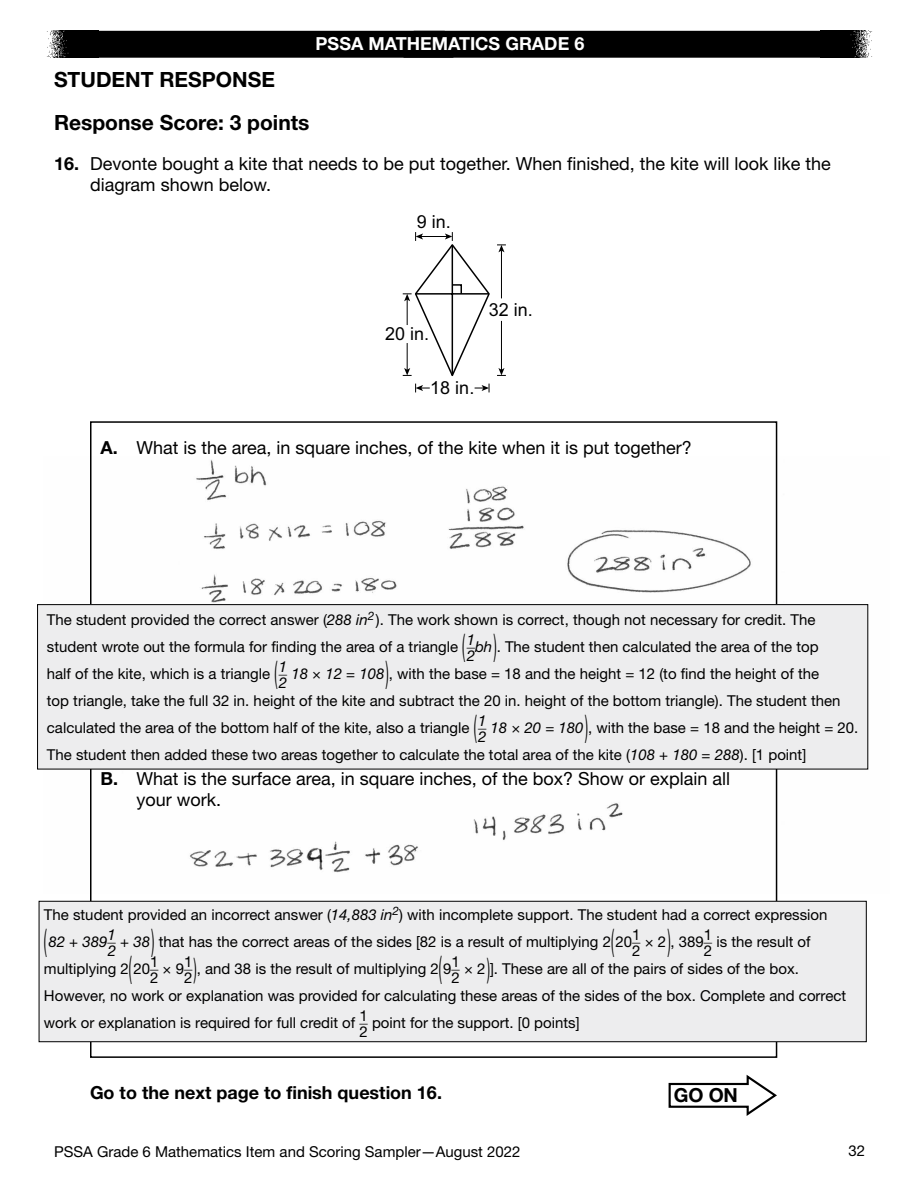
<style>
.page{position:relative;width:918px;height:1188px;background:#fff}
.page>*{position:absolute;margin:0;border:0;box-sizing:border-box;transform-origin:0 0}
.t1{font:700 21px "Helvetica Neue LT Std";color:#000}
.t2{font:700 19.35px "Helvetica Neue LT Std";color:#000}
.t3{font:18px/21.6px "Helvetica Neue LT Std";color:#000}
.t4{font:700 18px "Helvetica Neue LT Std";color:#000}
.t5{font:700 18px "Helvetica Neue LT Std";color:#fff}
.t6{font:15px/27px "Helvetica Neue LT Std";color:#000}
.t7{font:italic 15px/16.4px "Helvetica Neue LT Std";color:#000}
.s1{font-weight:700}
.s2{font-style:italic}
.s3{font-size:30.45px}
.s4{font-size:27.6px}
</style>
<div class="page">
<img style="left:47px;top:31px;width:51px;height:27px">
<img style="left:820px;top:31px;width:52px;height:27px">
<div style="left:98px;top:31px;width:722px;height:27px;background:#000"></div>
<hr style="left:501px;top:250px;width:1px;height:48px;background:#000">
<svg style="left:497px;top:245px;width:9px;height:7px"></svg>
<hr style="left:501px;top:321px;width:1px;height:49px;background:#000">
<svg style="left:497px;top:368px;width:9px;height:8px"></svg>
<svg style="left:403px;top:232px;width:87px;height:160px"></svg>
<img style="left:43px;top:456px;width:826px;height:437px">
<svg style="left:669px;top:1075px;width:108px;height:41px"></svg>
<div style="left:38px;top:605px;width:830px;height:164px;background:#ededee"></div>
<div style="left:37px;top:604px;width:831px;height:165px;border:1px solid #000"></div>
<div style="left:39px;top:901px;width:827px;height:141px;background:#ededee"></div>
<div style="left:39px;top:901px;width:828px;height:141px;border:1px solid #000"></div>
<p class="t5" style="left:316px;top:33px;width:270px">PSSA MATHEMATICS GRADE 6</p>
<p class="t1" style="left:54px;top:67px;width:222px">STUDENT RESPONSE</p>
<p class="t1" style="left:54px;top:110px;width:257px">Response Score: 3 points</p>
<p class="t3" style="left:90px;top:152px;width:742px;text-indent:-36px"><span class="s1">16 .</span> Devonte bought a kite that needs to be put together . When finished, the kite will look like the diagram shown below .</p>
<p class="t3" style="left:100px;top:436px;width:593px"><span class="s1">A .</span> What is the area, in square inches, of the kite when it is put together?</p>
<p class="t6" style="left:47px;top:606px;width:773px">The student provided the correct answer (<span class="s2">288 in</span><sup>2</sup> ) . The work shown is correct, though not necessary for credit . The student wrote out the formula for finding the area of a triangle <span class="s3">(</span> <sup>1</sup><span class="s2">bh</span> <span class="s3">)</span> . The student then calculated the area of the top</p>
<p class="t6" style="left:47px;top:647px;width:774px;line-height:17.4px;text-indent:420px"><span class="s2">2<br></span>half of the kite, which is a triangle <span class="s3">(</span> <sup>1</sup> <span class="s2">18 × 12 = 108</span> <span class="s3">)</span> , with the base = 18 and the height = 12 (to find the height of the</p>
<p class="t7" style="left:279px;top:674px;width:10px">2</p>
<p class="t6" style="left:47px;top:687px;width:813px">top triangle, take the full 32 in . height of the kite and subtract the 20 in . height of the bottom triangle) . The student then calculated the area of the bottom half of the kite, also a triangle <span class="s3">(</span> <sup>1</sup> <span class="s2">18 × 20 = 180</span> <span class="s3">)</span> , with the base = 18 and the height = 20 .</p>
<p class="t3" style="left:699px;top:686px;width:12px">2</p>
<p class="t3" style="left:101px;top:710px;width:212px">by 9 <sup>__</sup>1 inches by 2 inches .</p>
<p class="t3" style="left:141px;top:722px;width:12px">2</p>
<p class="t3" style="left:136px;top:767px;width:595px;text-indent:-36px"><span class="s1">B .</span> What is the surface area, in square inches, of the box? Show or explain all your work .</p>
<p class="t6" style="left:47px;top:728px;width:761px;line-height:17.4px;text-indent:431px"><span class="s2">2<br></span>The student then added these two areas together to calculate the total area of the kite (<span class="s2">108 + 180 = 288</span>) . [1 point]</p>
<p class="t6" style="left:44px;top:901px;width:785px">The student provided an incorrect answer (<span class="s2">14,883 in</span><sup>2</sup>) with incomplete support . The student had a correct expression <span class="s3">(</span> <span class="s2">82 + 389</span></p>
<p class="t7" style="left:107px;top:926px;width:10px">1<br>2</p>
<p class="t6" style="left:120px;top:928px;width:513px"><span class="s2">+ 38</span> <span class="s3">)</span> that has the correct areas of the sides [82 is a result of multiplying 2 <span class="s3">(</span> 20</p>
<p class="t6" style="left:632px;top:926px;width:10px;line-height:16.4px">1<br>2</p>
<p class="t6" style="left:645px;top:928px;width:61px">× 2<span class="s3">)</span>, 389</p>
<p class="t6" style="left:704px;top:926px;width:10px;line-height:16.4px">1<br>2</p>
<p class="t6" style="left:716px;top:928px;width:96px">is the result of</p>
<p class="t6" style="left:44px;top:955px;width:108px">multiplying 2 <span class="s3">(</span> 20</p>
<p class="t6" style="left:150px;top:953px;width:10px;line-height:16.4px">1<br>2</p>
<p class="t6" style="left:163px;top:955px;width:291px">× 92<span class="s4">)</span> , and 38 is the result of multiplying 2 <span class="s3">(</span> 9</p>
<p class="t6" style="left:184px;top:948px;width:10px">1</p>
<p class="t6" style="left:452px;top:953px;width:10px;line-height:16.4px">1<br>2</p>
<p class="t6" style="left:44px;top:955px;width:804px;text-indent:420px">× 2 <span class="s4">)</span> ] . These are all of the pairs of sides of the box .<br>However, no work or explanation was provided for calculating these areas of the sides of the box . Complete and correct work or explanation is required for full credit of</p>
<p class="t6" style="left:359px;top:1007px;width:10px;line-height:16.4px">1<br>2</p>
<p class="t6" style="left:372px;top:1009px;width:209px">point for the support . [0 points]</p>
<p class="t4" style="left:90px;top:1082px;width:354px">Go to the next page to finish question 16 .</p>
<p class="t2" style="left:674px;top:1083px;width:66px">GO ON</p>
<p class="t6" style="left:54px;top:1138px;width:468px">PSSA Grade 6 Mathematics Item and Scoring Sampler—August 2022</p>
<p class="t6" style="left:848px;top:1137px;width:18px">32</p>
</div>
